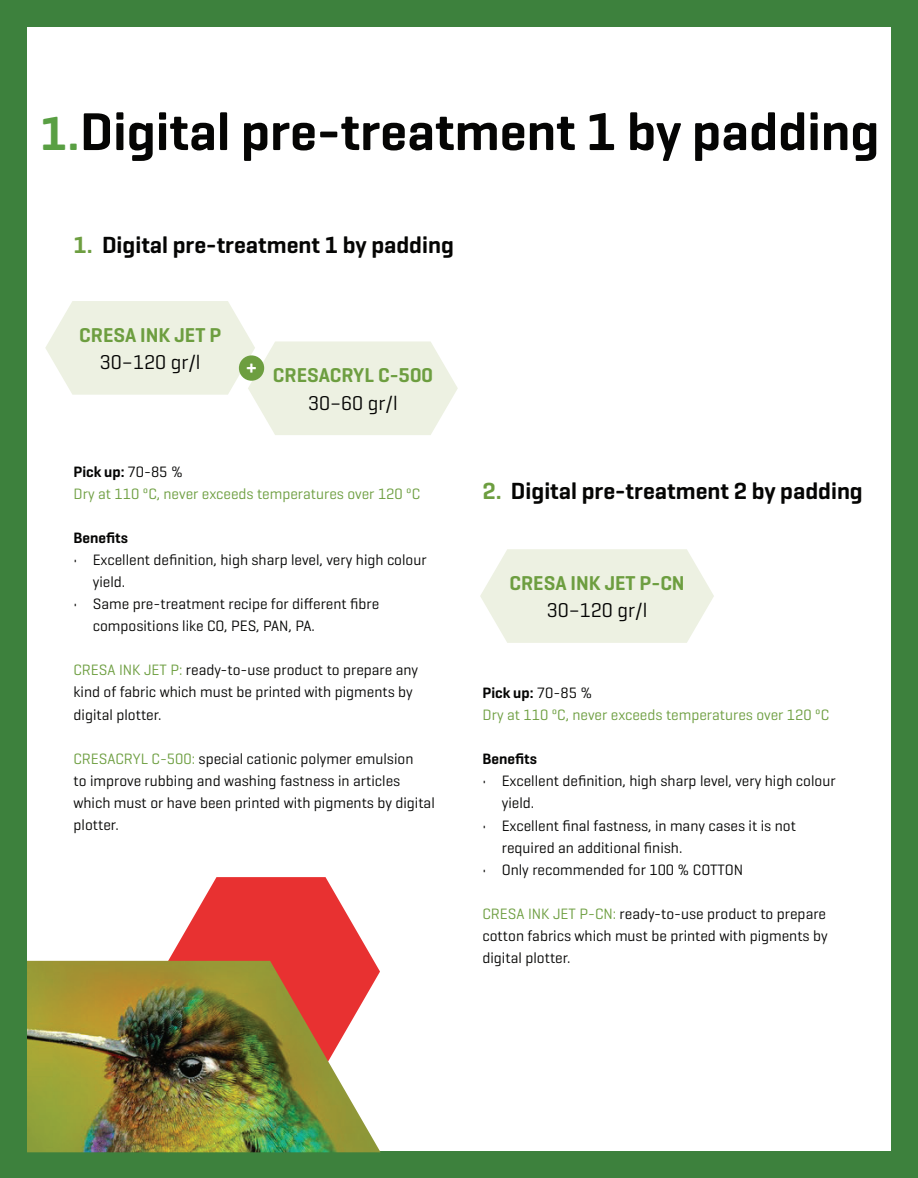
<style>
.page{position:relative;width:918px;height:1178px;background:#fff}
.page>*{position:absolute;margin:0;border:0;box-sizing:border-box;transform-origin:0 0}
.t1{font:600 54px "Geogrotesque";color:#050504}
.t2{font:600 23.7px "Geogrotesque";color:#050504}
.t3{font:600 20.4px "Geogrotesque";color:#6d9e40}
.t4{font:20.4px "Geogrotesque";color:#050504}
.t5{font:600 20.4px "Geogrotesque";color:#fff}
.t6{font:15.3px/22px "Geogrotesque";color:#050504}
.t7{font:15.3px/22px "Geogrotesque";color:#6d9e40}
.t8{font:600 15.3px "Geogrotesque";color:#050504}
.s1{font-size:48.45px;color:#599f43}
.s2{color:#6d9e40}
.s3{font-weight:600;color:#050504}
.s4{color:#050504}
</style>
<div class="page">
<div style="left:0;top:0;width:918px;height:1177px;background:#3d813d"></div>
<div style="left:27px;top:27px;width:864px;height:1123px;background:#fff"></div>
<svg style="left:168px;top:877px;width:206px;height:83px"></svg>
<img style="left:27px;top:960px;width:354px;height:192px">
<svg style="left:45px;top:301px;width:413px;height:134px"></svg>
<svg style="left:480px;top:549px;width:234px;height:93px;background:#eff2e5"></svg>
<div style="left:239px;top:355px;width:25px;height:25px;background:#6d9e40;border-radius:50%"></div>
<h1 class="t1" style="left:40px;top:98px;width:841px"><span class="s1">1.</span> Digital pre-treatment 1 by padding</h1>
<h2 class="t2" style="left:74px;top:230px;width:382px"><span class="s2">1.</span> Digital pre-treatment 1 by padding</h2>
<h3 class="t3" style="left:79px;top:322px;width:143px">CRESA INK JET P</h3>
<h3 class="t4" style="left:100px;top:349px;width:102px">30–120 gr/l</h3>
<h3 class="t5" style="left:246px;top:355px;width:13px">+</h3>
<h3 class="t3" style="left:273px;top:362px;width:162px">CRESACRYL C-500</h3>
<h3 class="t4" style="left:308px;top:390px;width:91px">30–60 gr/l</h3>
<p class="t7" style="left:74px;top:460px;width:348px"><span class="s3">Pick up:</span> <span class="s4">70-85 %<br></span>Dry at 110 ºC, never exceeds temperatures over 120 ºC</p>
<p class="t8" style="left:74px;top:528px;width:56px">Benefits</p>
<p class="t6" style="left:93px;top:548px;width:335px;text-indent:-19px">• Excellent definition, high sharp level, very high colour yield.</p>
<p class="t6" style="left:93px;top:592px;width:288px;text-indent:-19px">• Same pre-treatment recipe for different fibre compositions like CO, PES, PAN, PA.</p>
<p class="t6" style="left:74px;top:658px;width:346px"><span class="s2">CRESA INK JET P:</span> ready-to-use product to prepare any kind of fabric which must be printed with pigments by digital plotter.</p>
<p class="t6" style="left:74px;top:746px;width:363px"><span class="s2">CRESACRYL C-500:</span> special cationic polymer emulsion<br>to improve rubbing and washing fastness in articles which must or have been printed with pigments by digital plotter.</p>
<h2 class="t2" style="left:482px;top:476px;width:382px"><span class="s2">2.</span> Digital pre-treatment 2 by padding</h2>
<h3 class="t3" style="left:509px;top:570px;width:177px">CRESA INK JET P-CN</h3>
<h3 class="t4" style="left:547px;top:597px;width:102px">30–120 gr/l</h3>
<p class="t7" style="left:482px;top:681px;width:348px"><span class="s3">Pick up:</span> <span class="s4">70-85 %<br></span>Dry at 110 ºC, never exceeds temperatures over 120 ºC</p>
<p class="t8" style="left:482px;top:749px;width:56px">Benefits</p>
<p class="t6" style="left:502px;top:769px;width:335px;text-indent:-19px">• Excellent definition, high sharp level, very high colour yield.</p>
<p class="t6" style="left:502px;top:813px;width:296px;text-indent:-19px">• Excellent final fastness, in many cases it is not required an additional finish.</p>
<p class="t6" style="left:482px;top:857px;width:262px">• Only recommended for 100 % COTTON</p>
<p class="t6" style="left:482px;top:902px;width:347px;text-align:justify"><span class="s2">CRESA INK JET P-CN:</span> ready-to-use product to prepare cotton fabrics which must be printed with pigments by digital plotter.</p>
</div>
